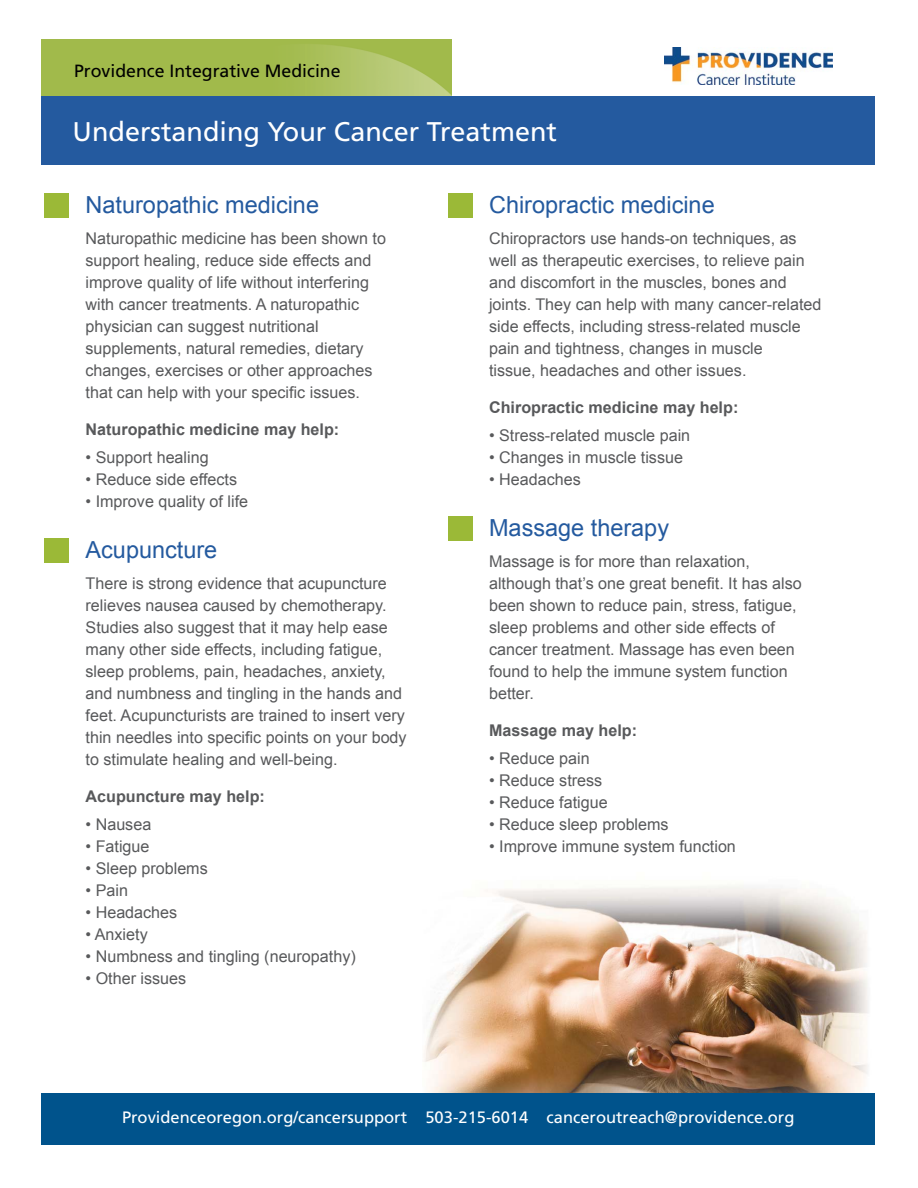
<style>
.page{position:relative;width:918px;height:1188px;background:#fff}
.page>*{position:absolute;margin:0;border:0;box-sizing:border-box;transform-origin:0 0}
.t1{font:27px "Frutiger LT Std";color:#fff}
.t2{font:23.4px "Arial";color:#245a9f}
.t3{font:17.7px "Frutiger LT Std";color:#000}
.t4{font:16.5px "Frutiger LT Std";color:#fff}
.t5{font:16.2px/22px "Arial";color:#58595b}
.t6{font:700 16.2px "Arial";color:#58595b}
</style>
<div class="page">
<img style="left:422px;top:885px;width:449px;height:209px">
<div style="left:42px;top:1094px;width:833px;height:51px;background:#00538c"></div>
<img style="left:158px;top:39px;width:294px;height:57px">
<div style="left:42px;top:39px;width:116px;height:57px;background:#a1ba4b"></div>
<img style="left:664px;top:47px;width:169px;height:38px">
<div style="left:42px;top:96px;width:833px;height:68px;background:#245a9f"></div>
<div style="left:44px;top:193px;width:25px;height:25px;background:#9bb937"></div>
<div style="left:44px;top:538px;width:25px;height:24px;background:#9bb937"></div>
<div style="left:448px;top:193px;width:25px;height:25px;background:#9bb937"></div>
<div style="left:448px;top:516px;width:25px;height:25px;background:#9bb937"></div>
<p class="t3" style="left:74px;top:60px;width:268px">Providence Integrative Medicine</p>
<h1 class="t1" style="left:73px;top:116px;width:486px">Understanding Your Cancer Treatment</h1>
<h2 class="t2" style="left:86px;top:190px;width:235px">Naturopathic medicine</h2>
<p class="t5" style="left:86px;top:228px;width:302px">Naturopathic medicine has been shown to support healing, reduce side effects and improve quality of life without interfering with cancer treatments. A naturopathic physician can suggest nutritional supplements, natural remedies, dietary changes, exercises or other approaches that can help with your specific issues.</p>
<p class="t6" style="left:86px;top:419px;width:255px">Naturopathic medicine may help:</p>
<p class="t5" style="left:86px;top:447px;width:125px">• Support healing</p>
<p class="t5" style="left:86px;top:469px;width:153px">• Reduce side effects</p>
<p class="t5" style="left:86px;top:491px;width:164px">• Improve quality of life</p>
<h2 class="t2" style="left:86px;top:535px;width:133px">Acupuncture</h2>
<p class="t5" style="left:86px;top:573px;width:323px">There is strong evidence that acupuncture relieves nausea caused by chemotherapy.<br>Studies also suggest that it may help ease many other side effects, including fatigue, sleep problems, pain, headaches, anxiety, and numbness and tingling in the hands and feet. Acupuncturists are trained to insert very thin needles into specific points on your body to stimulate healing and well-being.</p>
<p class="t6" style="left:86px;top:786px;width:181px">Acupuncture may help:</p>
<p class="t5" style="left:86px;top:814px;width:67px">• Nausea</p>
<p class="t5" style="left:86px;top:836px;width:65px">• Fatigue</p>
<p class="t5" style="left:86px;top:858px;width:124px">• Sleep problems</p>
<p class="t5" style="left:86px;top:880px;width:44px">• Pain</p>
<p class="t5" style="left:86px;top:902px;width:93px">• Headaches</p>
<p class="t5" style="left:86px;top:924px;width:64px">• Anxiety</p>
<p class="t5" style="left:86px;top:946px;width:272px">• Numbness and tingling (neuropathy)</p>
<p class="t5" style="left:86px;top:968px;width:102px">• Other issues</p>
<h2 class="t2" style="left:489px;top:190px;width:227px">Chiropractic medicine</h2>
<p class="t5" style="left:489px;top:228px;width:334px">Chiropractors use hands-on techniques, as well as therapeutic exercises, to relieve pain and discomfort in the muscles, bones and joints. They can help with many cancer-related side effects, including stress-related muscle pain and tightness, changes in muscle<br>tissue, headaches and other issues.</p>
<p class="t6" style="left:489px;top:397px;width:251px">Chiropractic medicine may help:</p>
<p class="t5" style="left:489px;top:425px;width:203px">• Stress-related muscle pain</p>
<p class="t5" style="left:489px;top:447px;width:195px">• Changes in muscle tissue</p>
<p class="t5" style="left:489px;top:469px;width:93px">• Headaches</p>
<h2 class="t2" style="left:489px;top:513px;width:182px">Massage therapy</h2>
<p class="t5" style="left:489px;top:551px;width:314px">Massage is for more than relaxation, although that’s one great benefit. It has also been shown to reduce pain, stress, fatigue, sleep problems and other side effects of cancer treatment. Massage has even been found to help the immune system function better.</p>
<p class="t6" style="left:489px;top:720px;width:149px">Massage may help:</p>
<p class="t5" style="left:489px;top:748px;width:102px">• Reduce pain</p>
<p class="t5" style="left:489px;top:770px;width:115px">• Reduce stress</p>
<p class="t5" style="left:489px;top:792px;width:120px">• Reduce fatigue</p>
<p class="t5" style="left:489px;top:814px;width:181px">• Reduce sleep problems</p>
<p class="t5" style="left:489px;top:836px;width:248px">• Improve immune system function</p>
<p class="t4" style="left:122px;top:1107px;width:674px">Providenceoregon.org/cancersupport 503-215-6014 canceroutreach@providence.org</p>
</div>
